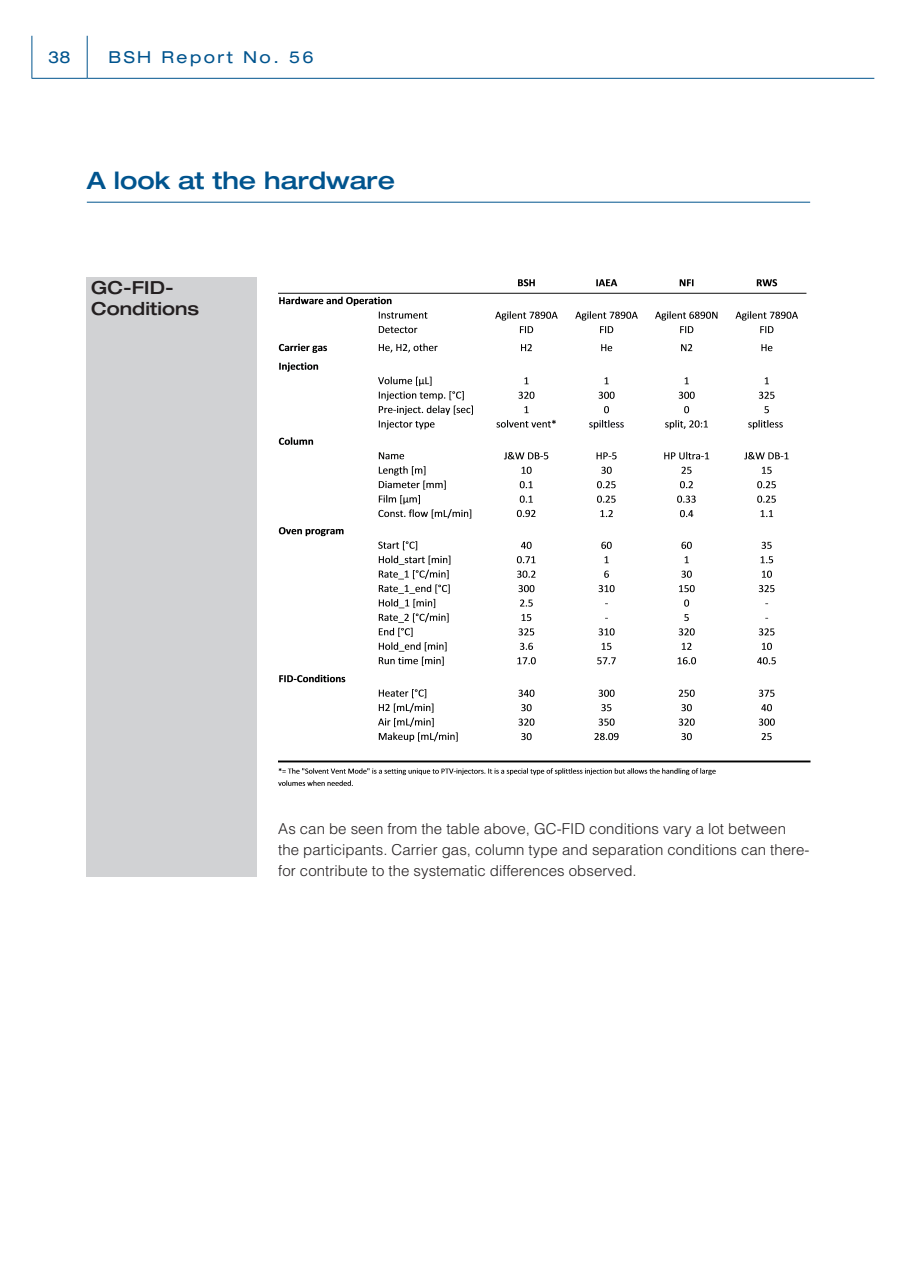
<style>
.page{position:relative;width:897px;height:1267px;background:#fff}
.page>*{position:absolute;margin:0;border:0;box-sizing:border-box;transform-origin:0 0}
.t1{font:500 expanded 24px "Helvetica Neue LT Pro";color:#00548e}
.t2{font:500 expanded 18px/21px "Helvetica Neue LT Pro";letter-spacing:.005em;color:#231f20}
.t3{font:expanded 16.5px "Helvetica Neue LT Pro";letter-spacing:.15em;color:#00548e}
.t4{font:300 15px/21px "Helvetica LT Std";letter-spacing:.005em;color:#231f20}
</style>
<div class="page">
<hr style="left:31px;top:36px;width:1px;height:42px;background:#00548e">
<hr style="left:87px;top:36px;width:1px;height:42px;background:#00548e">
<hr style="left:31px;top:78px;width:56px;height:1px;background:#00548e">
<hr style="left:87px;top:78px;width:787px;height:1px;background:#00548e">
<div style="left:87px;top:277px;width:170px;height:599px;background:#d1d2d4"></div>
<hr style="left:87px;top:202px;width:723px;height:1px;background:#00548e">
<img style="left:278px;top:279px;width:532px;height:507px">
<p class="t3" style="left:48px;top:46px;width:24px">38</p>
<p class="t3" style="left:108px;top:46px;width:207px">BSH Report No. 56</p>
<h1 class="t1" style="left:87px;top:165px;width:310px">A look at the hardware</h1>
<p class="t2" style="left:91px;top:276px;width:110px">GC-FID-<br>Conditions</p>
<p class="t4" style="left:278px;top:818px;width:532px">As can be seen from the table above, GC-FID conditions vary a lot between the participants. Carrier gas, column type and separation conditions can there&shy;for contribute to the systematic differences observed.</p>
</div>
